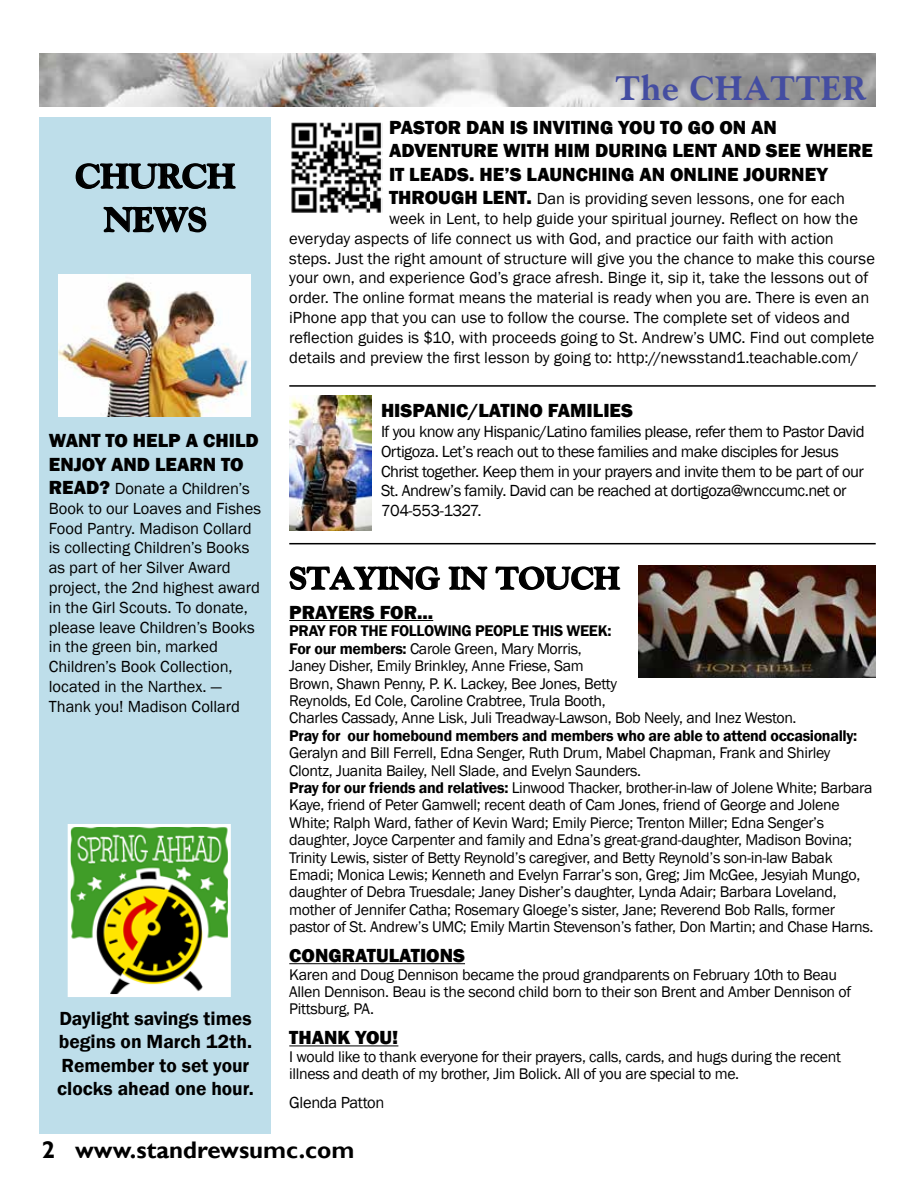
<style>
.page{position:relative;width:918px;height:1188px;background:#fff}
.page>*{position:absolute;margin:0;border:0;box-sizing:border-box;transform-origin:0 0}
.t1{font:800 34.5px "Goudy";letter-spacing:.02em;color:#444da1}
.t2{font:800 34.5px/43.5px "Goudy";letter-spacing:-.005em;color:#000;text-align:center}
.t3{font:800 31.5px "Goudy";color:#000}
.t4{font:700 24px "Gill Sans";color:#000}
.t5{font:800 19.5px/23.4px "Franklin Gothic";color:#000}
.t6{font:600 19.5px/23.4px "Franklin Gothic";color:#000}
.t7{font:16.5px/19.8px "Franklin Gothic";letter-spacing:-.005em;color:#000}
.t8{font:16.5px/19.8px "Franklin Gothic";letter-spacing:-.03em;color:#000}
.t9{font:15.9px/17.4px "Franklin Gothic";letter-spacing:-.02em;color:#000}
.t10{font:600 15.9px "Franklin Gothic";letter-spacing:-.02em;color:#000}
.s1{font-weight:800;font-size:19.5px}
.s2{font-weight:600}
</style>
<div class="page">
<img style="left:40px;top:54px;width:836px;height:53px">
<hr style="left:289px;top:620px;width:144px;height:1px;background:#000">
<hr style="left:289px;top:963px;width:176px;height:1px;background:#000">
<hr style="left:289px;top:1045px;width:109px;height:1px;background:#000">
<svg style="left:289px;top:542px;width:152px;height:48px"></svg>
<svg style="left:448px;top:566px;width:40px;height:24px"></svg>
<svg style="left:495px;top:542px;width:126px;height:48px"></svg>
<img style="left:639px;top:565px;width:237px;height:112px">
<img style="left:289px;top:396px;width:82px;height:134px">
<div style="left:40px;top:117px;width:231px;height:1016px;background:#bedeea"></div>
<svg style="left:75px;top:163px;width:161px;height:26px"></svg>
<svg style="left:103px;top:206px;width:104px;height:27px"></svg>
<img style="left:58px;top:274px;width:193px;height:142px">
<hr style="left:289px;top:543px;width:587px;height:1px;background:#000">
<hr style="left:289px;top:385px;width:587px;height:2px;background:#000">
<img style="left:72px;top:828px;width:155px;height:165px">
<div style="left:68px;top:824px;width:163px;height:173px;border:3px solid #fff"></div>
<img style="left:291px;top:122px;width:91px;height:91px">
<h1 class="t2" style="left:75px;top:154px;width:162px">CHURCH<br>NEWS</h1>
<p class="t5" style="left:49px;top:429px;width:211px">WANT TO HELP A CHILD<br>ENJOY AND LEARN TO</p>
<p class="t7" style="left:49px;top:479px;width:214px"><span class="s1">READ?</span> Donate a Children’s<br>Book to our Loaves and Fishes<br>Food Pantry. Madison Collard is collecting Children’s Books as part of her Silver Award project, the 2nd highest award in the Girl Scouts. To donate, please leave Children’s Books in the green bin, marked<br>Children’s Book Collection, located in the Narthex. —<br>Thank you! Madison Collard</p>
<p class="t6" style="left:57px;top:1007px;width:198px">Daylight savings times begins on March 12th.<br>Remember to set your clocks ahead one hour.</p>
<h1 class="t1" style="left:616px;top:68px;width:252px">The CHATTER</h1>
<p class="t5" style="left:389px;top:116px;width:485px">PASTOR DAN IS INVITING YOU TO GO ON AN<br>ADVENTURE WITH HIM DURING LENT AND SEE WHERE<br>IT LEADS. HE’S LAUNCHING AN ONLINE JOURNEY</p>
<p class="t7" style="left:389px;top:189px;width:457px"><span class="s1">THROUGH LENT.</span> Dan is providing seven lessons, one for each</p>
<p class="t7" style="left:389px;top:209px;width:470px">week in Lent, to help guide your spiritual journey. Reflect on how the</p>
<p class="t7" style="left:289px;top:229px;width:546px">everyday aspects of life connect us with God, and practice our faith with action</p>
<p class="t7" style="left:289px;top:249px;width:587px">steps. Just the right amount of structure will give you the chance to make this course</p>
<p class="t7" style="left:289px;top:268px;width:581px">your own, and experience God’s grace afresh. Binge it, sip it, take the lessons out of</p>
<p class="t7" style="left:289px;top:288px;width:582px">order. The online format means the material is ready when you are. There is even an</p>
<p class="t7" style="left:289px;top:308px;width:562px">iPhone app that you can use to follow the course. The complete set of videos and</p>
<p class="t7" style="left:289px;top:328px;width:587px">reflection guides is $10, with proceeds going to St. Andrew’s UMC. Find out complete</p>
<p class="t7" style="left:289px;top:348px;width:571px">details and preview the first lesson by going to: http://newsstand1.teachable.com/</p>
<p class="t5" style="left:381px;top:399px;width:253px">HISPANIC/LATINO FAMILIES</p>
<p class="t8" style="left:381px;top:422px;width:485px">If you know any Hispanic/Latino families please, refer them to Pastor David Ortigoza. Let’s reach out to these families and make disciples for Jesus Christ together. Keep them in your prayers and invite them to be part of our St. Andrew’s family. David can be reached at dortigoza@wnccumc.net or 704-553-1327.</p>
<h2 class="t3" style="left:289px;top:560px;width:332px">STAYING IN TOUCH</h2>
<p class="t5" style="left:289px;top:601px;width:145px">PRAYERS FOR...</p>
<p class="t9" style="left:289px;top:623px;width:509px"><span class="s2">PRAY FOR THE FOLLOWING PEOPLE THIS WEEK:<br>For our members:</span> Carole Green, Mary Morris,<br>Janey Disher, Emily Brinkley, Anne Friese, Sam<br>Brown, Shawn Penny, P. K. Lackey, Bee Jones, Betty<br>Reynolds, Ed Cole, Caroline Crabtree, Trula Booth,<br>Charles Cassady, Anne Lisk, Juli Treadway-Lawson, Bob Neely, and Inez Weston.</p>
<p class="t10" style="left:289px;top:726px;width:570px">Pray for our homebound members and members who are able to attend occasionally:</p>
<p class="t9" style="left:289px;top:745px;width:586px">Geralyn and Bill Ferrell, Edna Senger, Ruth Drum, Mabel Chapman, Frank and Shirley Clontz, Juanita Bailey, Nell Slade, and Evelyn Saunders.<br><span class="s2">Pray for our friends and relatives:</span> Linwood Thacker, brother-in-law of Jolene White; Barbara Kaye, friend of Peter Gamwell; recent death of Cam Jones, friend of George and Jolene White; Ralph Ward, father of Kevin Ward; Emily Pierce; Trenton Miller; Edna Senger’s daughter, Joyce Carpenter and family and Edna’s great-grand-daughter, Madison Bovina; Trinity Lewis, sister of Betty Reynold’s caregiver, and Betty Reynold’s son-in-law Babak Emadi; Monica Lewis; Kenneth and Evelyn Farrar’s son, Greg; Jim McGee, Jesyiah Mungo, daughter of Debra Truesdale; Janey Disher’s daughter, Lynda Adair; Barbara Loveland, mother of Jennifer Catha; Rosemary Gloege’s sister, Jane; Reverend Bob Ralls, former pastor of St. Andrew’s UMC; Emily Martin Stevenson’s father, Don Martin; and Chase Harns.</p>
<p class="t5" style="left:289px;top:944px;width:177px">CONGRATULATIONS</p>
<p class="t9" style="left:289px;top:966px;width:564px">Karen and Doug Dennison became the proud grandparents on February 10th to Beau<br>Allen Dennison. Beau is the second child born to their son Brent and Amber Dennison of<br>Pittsburg, PA.</p>
<p class="t5" style="left:289px;top:1026px;width:111px">THANK YOU!</p>
<p class="t9" style="left:289px;top:1048px;width:553px">I would like to thank everyone for their prayers, calls, cards, and hugs during the recent illness and death of my brother, Jim Bolick. All of you are special to me.</p>
<p class="t7" style="left:289px;top:1093px;width:97px">Glenda Patton</p>
<h3 class="t4" style="left:42px;top:1135px;width:314px">2 www.standrewsumc.com</h3>
</div>
